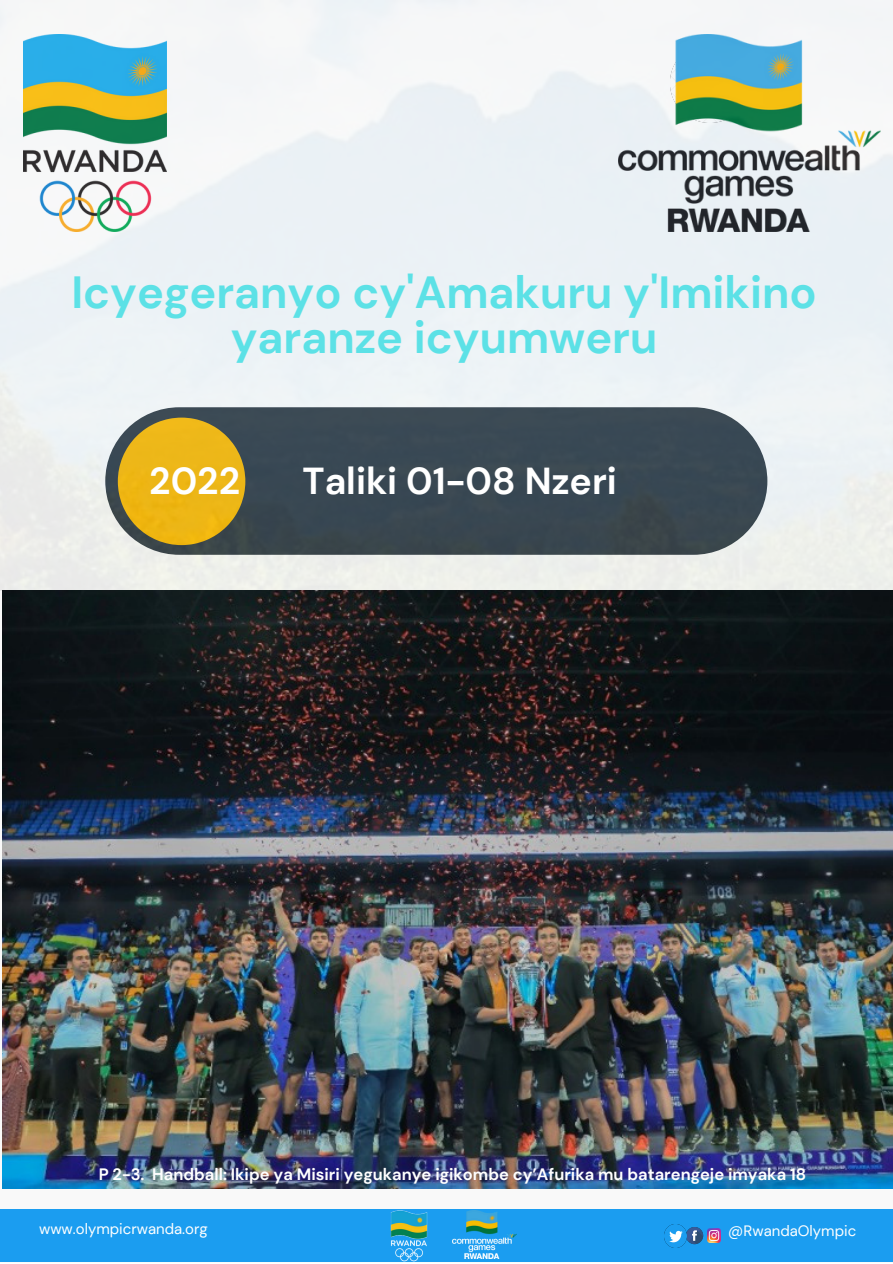
<style>
.page{position:relative;width:893px;height:1264px;background:#fff}
.page>*{position:absolute;margin:0;border:0;box-sizing:border-box;transform-origin:0 0}
.t1{font:700 45px/45px "DM Sans";color:#5ce1e6;text-align:center}
.t2{font:700 37.5px "DM Sans";color:#fff}
.t3{font:700 16.5px "DM Sans";color:#fff}
.t4{font:15px "DM Sans";color:#fff}
</style>
<div class="page">
<div style="left:0;top:1209px;width:892px;height:53px;background:#1b9df0"></div>
<img style="left:686px;top:1227px;width:17px;height:17px">
<img style="left:707px;top:1228px;width:14px;height:13px">
<img style="left:664px;top:1224px;width:22px;height:23px">
<img style="left:0;top:0;width:892px;height:590px">
<img style="left:390px;top:1210px;width:38px;height:52px">
<img style="left:452px;top:1210px;width:64px;height:48px">
<img style="left:2px;top:590px;width:890px;height:598px">
<h1 class="t1" style="left:71px;top:270px;width:747px">Icyegeranyo cy'Amakuru y'Imikino yaranze icyumweru</h1>
<h2 class="t2" style="left:149px;top:456px;width:92px">2022</h2>
<h2 class="t2" style="left:302px;top:456px;width:316px">Taliki 01-08 Nzeri</h2>
<p class="t3" style="left:99px;top:1163px;width:709px">P 2-3. Handball: Ikipe ya Misiri yegukanye igikombe cy’Afurika mu batarengeje imyaka 18</p>
<p class="t4" style="left:39px;top:1219px;width:170px">www.olympicrwanda.org</p>
<p class="t4" style="left:728px;top:1221px;width:129px">@RwandaOlympic</p>
</div>
